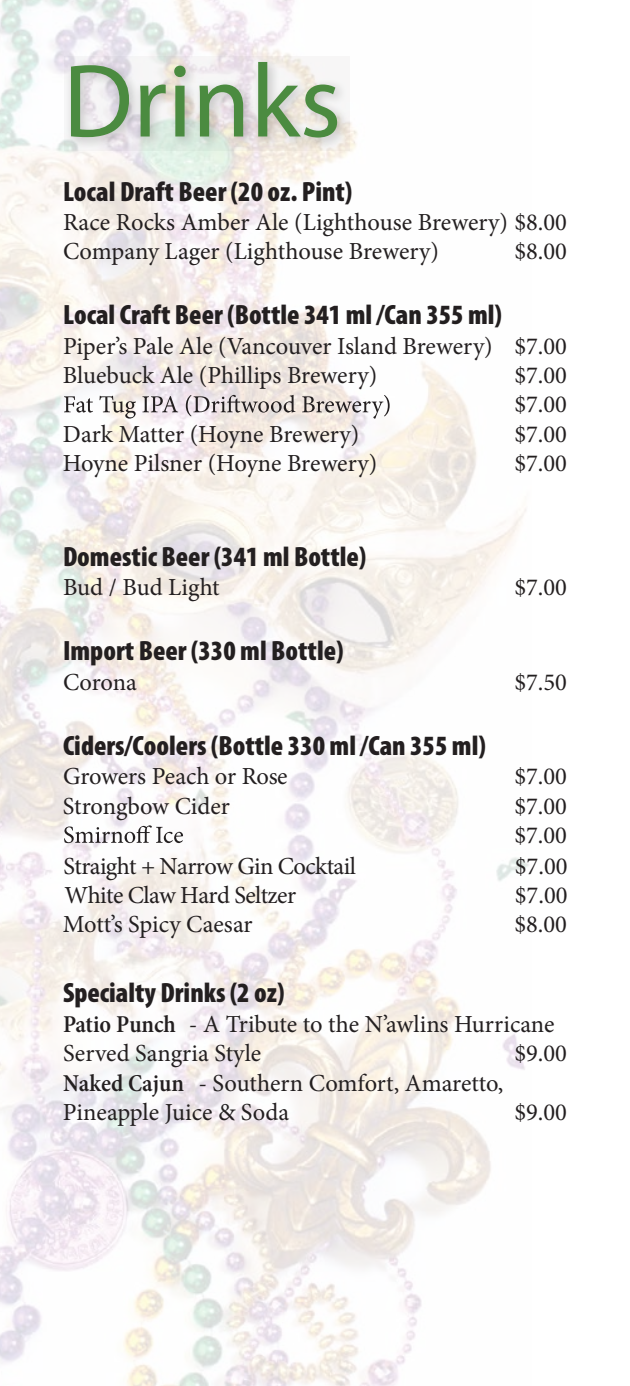
<style>
.page{position:relative;width:630px;height:1386px;background:#fff}
.page>*{position:absolute;margin:0;border:0;box-sizing:border-box;transform-origin:0 0}
.t1{font:105px "Myriad Pro";color:#4b8b40}
.t2{font:900 condensed 28px "Myriad Pro";color:#231f20}
.t3{font:24.5px/29.4px "Minion Pro";letter-spacing:-.005em;color:#231f20}
.t4{font:24.5px/29.4px "Minion Pro";letter-spacing:-.025em;color:#231f20}
.s1{font-weight:600;font-stretch:condensed}
</style>
<div class="page">
<img style="left:0;top:0;width:529px;height:1386px">
<svg style="left:64px;top:56px;width:286px;height:95px"></svg>
<svg style="left:64px;top:395px;width:326px;height:24px"></svg>
<svg style="left:64px;top:825px;width:119px;height:18px"></svg>
<h1 class="t1" style="left:63px;top:37px;width:280px">Drinks</h1>
<p class="t2" style="left:63px;top:176px;width:291px">Local Draft Beer (20 oz. Pint)</p>
<p class="t3" style="left:63px;top:208px;width:505px">Race Rocks Amber Ale (Lighthouse Brewery) $8.00<br>Company Lager (Lighthouse Brewery)</p>
<p class="t3" style="left:514px;top:237px;width:54px">$8.00</p>
<p class="t2" style="left:63px;top:300px;width:440px">Local Craft Beer (Bottle 341 ml /Can 355 ml)</p>
<p class="t3" style="left:63px;top:331px;width:505px">Piper’s Pale Ale (Vancouver Island Brewery) $7.00<br>Bluebuck Ale (Phillips Brewery)</p>
<p class="t3" style="left:514px;top:361px;width:54px">$7.00 $7.00</p>
<p class="t3" style="left:63px;top:419px;width:298px">Dark Matter (Hoyne Brewery)</p>
<p class="t3" style="left:514px;top:419px;width:54px">$7.00</p>
<p class="t3" style="left:63px;top:449px;width:316px">Hoyne Pilsner (Hoyne Brewery)</p>
<p class="t3" style="left:514px;top:449px;width:54px">$7.00</p>
<p class="t2" style="left:63px;top:541px;width:305px">Domestic Beer (341 ml Bottle)</p>
<p class="t3" style="left:63px;top:573px;width:158px">Bud / Bud Light</p>
<p class="t3" style="left:514px;top:573px;width:54px">$7.00</p>
<p class="t2" style="left:63px;top:636px;width:282px">Import Beer (330 ml Bottle)</p>
<p class="t3" style="left:63px;top:667px;width:75px">Corona</p>
<p class="t3" style="left:514px;top:667px;width:54px">$7.50</p>
<p class="t2" style="left:63px;top:730px;width:424px">Ciders/Coolers (Bottle 330 ml /Can 355 ml)</p>
<p class="t3" style="left:63px;top:762px;width:226px">Growers Peach or Rose</p>
<p class="t3" style="left:514px;top:762px;width:54px">$7.00</p>
<p class="t3" style="left:63px;top:791px;width:168px">Strongbow Cider</p>
<p class="t3" style="left:514px;top:791px;width:54px">$7.00</p>
<p class="t3" style="left:514px;top:820px;width:54px">$7.00</p>
<p class="t4" style="left:64px;top:851px;width:294px">Straight + Narrow Gin Cocktail<br>White Claw Hard Seltzer</p>
<p class="t3" style="left:515px;top:851px;width:54px">$7.00 $7.00</p>
<p class="t3" style="left:63px;top:910px;width:191px">Mott’s Spicy Caesar</p>
<p class="t3" style="left:514px;top:910px;width:54px">$8.00</p>
<p class="t2" style="left:63px;top:977px;width:223px">Specialty Drinks (2 oz)</p>
<p class="t3" style="left:63px;top:1009px;width:493px"><span class="s1">Patio Punch</span> - A Tribute to the N’awlins Hurricane<br>Served Sangria Style</p>
<p class="t3" style="left:514px;top:1039px;width:54px">$9.00</p>
<p class="t3" style="left:63px;top:1068px;width:442px"><span class="s1">Naked Cajun</span> - Southern Comfort, Amaretto,<br>Pineapple Juice &amp; Soda</p>
<p class="t3" style="left:514px;top:1098px;width:54px">$9.00</p>
</div>
